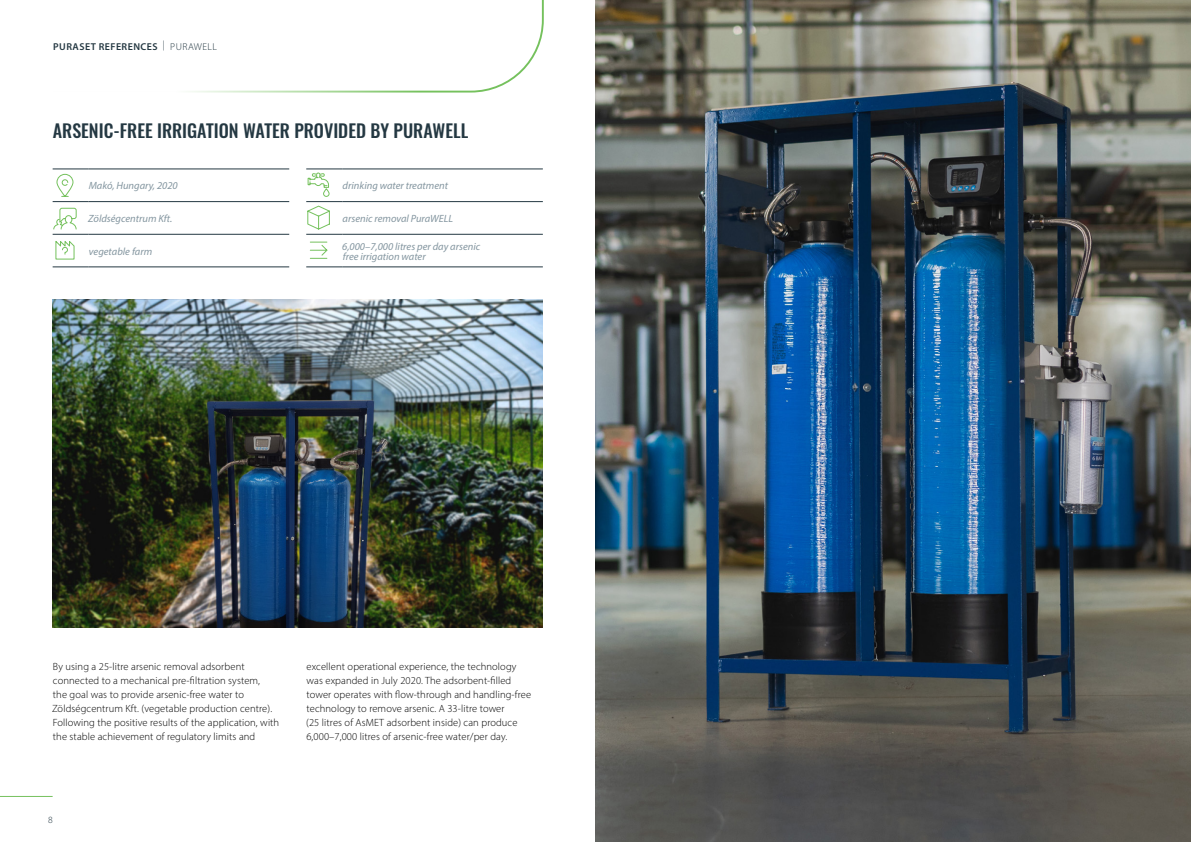
<style>
.page{position:relative;width:1191px;height:842px;background:#fff}
.page>*{position:absolute;margin:0;border:0;box-sizing:border-box;transform-origin:0 0}
.t1{font:500 18px "Oswald";color:#243842}
.t2{font:300 10.5px/14px "Myriad Pro";letter-spacing:.01em;color:#000}
.t3{font:italic 10.5px/10px "Myriad Pro";color:#8496a0}
.t4{font:600 10px "Myriad Pro";letter-spacing:.045em;color:#243842}
.t5{font:300 9.5px "Myriad Pro";color:#243842}
.s1{font-weight:300}
</style>
<div class="page">
<svg style="left:189px;top:0;width:355px;height:93px"></svg>
<hr style="left:0;top:796px;width:53px;height:1px;background:#75c15d">
<img style="left:595px;top:0;width:596px;height:842px">
<hr style="left:53px;top:169px;width:36px;height:1px;background:#243842">
<hr style="left:89px;top:169px;width:200px;height:1px;background:#243842">
<hr style="left:53px;top:201px;width:36px;height:1px;background:#243842">
<hr style="left:89px;top:201px;width:200px;height:1px;background:#243842">
<hr style="left:53px;top:234px;width:36px;height:1px;background:#243842">
<hr style="left:89px;top:234px;width:200px;height:1px;background:#243842">
<hr style="left:53px;top:267px;width:36px;height:1px;background:#243842">
<hr style="left:89px;top:267px;width:200px;height:1px;background:#243842">
<svg style="left:56px;top:174px;width:18px;height:23px"></svg>
<svg style="left:53px;top:207px;width:24px;height:23px"></svg>
<svg style="left:55px;top:241px;width:20px;height:19px"></svg>
<hr style="left:306px;top:169px;width:36px;height:1px;background:#243842">
<hr style="left:342px;top:169px;width:201px;height:1px;background:#243842">
<hr style="left:306px;top:201px;width:36px;height:1px;background:#243842">
<hr style="left:342px;top:201px;width:201px;height:1px;background:#243842">
<hr style="left:306px;top:234px;width:36px;height:1px;background:#243842">
<hr style="left:342px;top:234px;width:201px;height:1px;background:#243842">
<hr style="left:306px;top:267px;width:36px;height:1px;background:#243842">
<hr style="left:342px;top:267px;width:201px;height:1px;background:#243842">
<svg style="left:307px;top:172px;width:23px;height:25px"></svg>
<svg style="left:307px;top:205px;width:23px;height:25px"></svg>
<svg style="left:309px;top:241px;width:19px;height:18px"></svg>
<img style="left:53px;top:299px;width:490px;height:329px">
<p class="t4" style="left:53px;top:40px;width:165px">PURASET REFERENCES <span class="s1">| PURAWELL</span></p>
<h1 class="t1" style="left:53px;top:121px;width:417px">ARSENIC-FREE IRRIGATION WATER PROVIDED BY PURAWELL</h1>
<p class="t3" style="left:89px;top:180px;width:90px">Makó, Hungary, 2020</p>
<p class="t3" style="left:88px;top:213px;width:86px">Zöldségcentrum Kft.</p>
<p class="t3" style="left:89px;top:246px;width:65px">vegetable farm</p>
<p class="t3" style="left:342px;top:180px;width:107px">drinking water treatment</p>
<p class="t3" style="left:342px;top:213px;width:112px">arsenic removal PuraWELL</p>
<p class="t3" style="left:342px;top:241px;width:139px">6,000–7,000 litres per day arsenic free irrigation water</p>
<p class="t2" style="left:52px;top:659px;width:229px">By using a 25-litre arsenic removal adsorbent connected to a mechanical pre-filtration system,<br>the goal was to provide arsenic-free water to Zöldségcentrum Kft. (vegetable production centre).<br>Following the positive results of the application, with the stable achievement of regulatory limits and</p>
<p class="t2" style="left:306px;top:659px;width:226px">excellent operational experience, the technology was expanded in July 2020. The adsorbent-filled tower operates with flow-through and handling-free technology to remove arsenic. A 33-litre tower<br>(25 litres of AsMET adsorbent inside) can produce 6,000–7,000 litres of arsenic-free water/per day.</p>
<p class="t5" style="left:48px;top:814px;width:6px">8</p>
</div>
